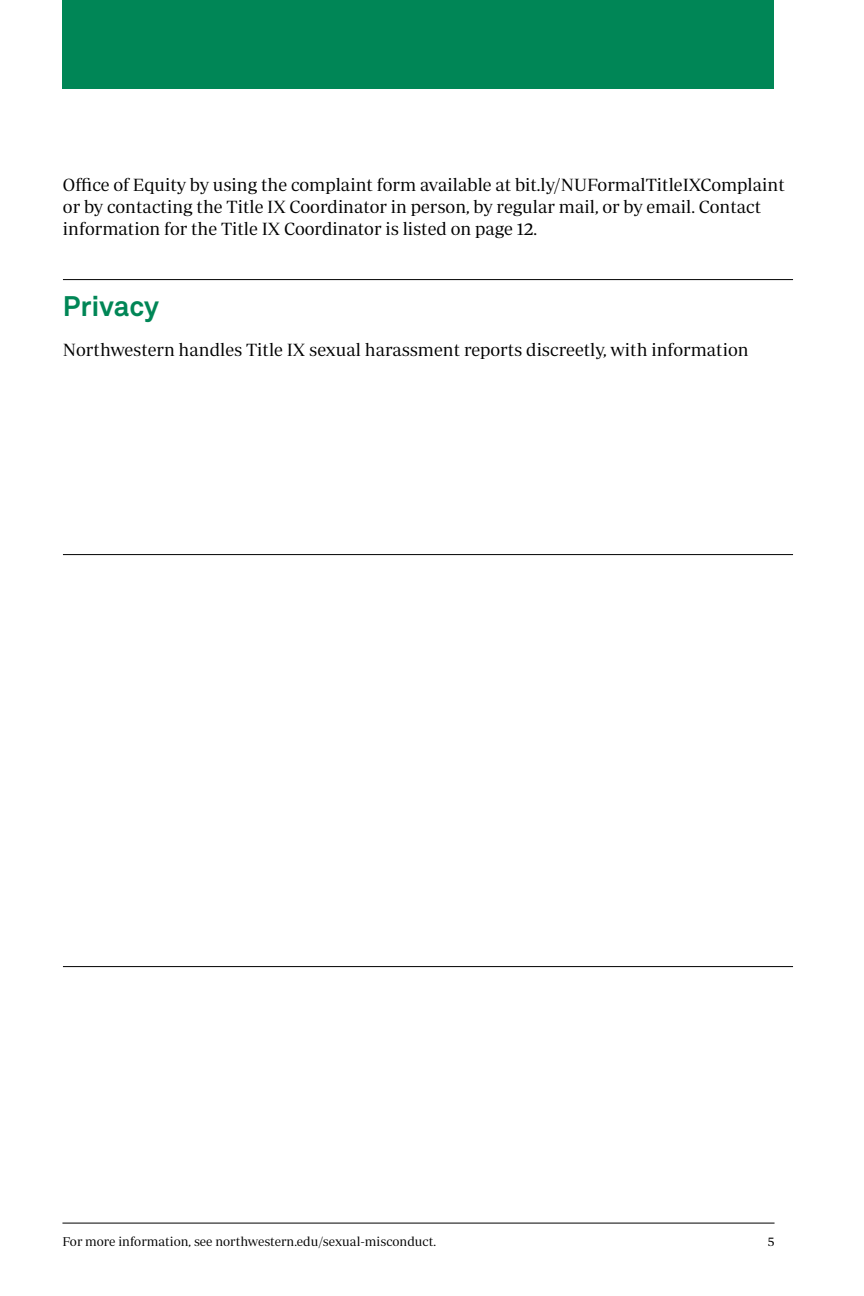
<style>
.page{position:relative;width:864px;height:1296px;background:#fff}
.page>*{position:absolute;margin:0;border:0;box-sizing:border-box;transform-origin:0 0}
.t1{font:700 28px "Akkurat Pro";color:#008656}
.t2{font:18px/22px "Periodico Display Lg";color:#000}
.t3{font:13px "Periodico Display Lg";color:#000}
</style>
<div class="page">
<hr style="left:62px;top:1223px;width:713px;height:1px;background:#000">
<div style="left:62px;top:0;width:712px;height:88px;background:#008656"></div>
<hr style="left:63px;top:279px;width:730px;height:1px;background:#000">
<hr style="left:63px;top:554px;width:730px;height:1px;background:#000">
<hr style="left:63px;top:966px;width:730px;height:1px;background:#000">
<p class="t2" style="left:63px;top:173px;width:723px">Office of Equity by using the complaint form available at bit.ly/NUFormalTitleIXComplaint or by contacting the Title IX Coordinator in person, by regular mail, or by email. Contact information for the Title IX Coordinator is listed on page 12.</p>
<h1 class="t1" style="left:63px;top:289px;width:97px">Privacy</h1>
<p class="t2" style="left:63px;top:338px;width:687px">Northwestern handles Title IX sexual harassment reports discreetly, with information</p>
<p class="t3" style="left:62px;top:1235px;width:375px">For more information, see northwestern.edu/sexual-misconduct.</p>
<p class="t3" style="left:768px;top:1235px;width:8px">5</p>
</div>
